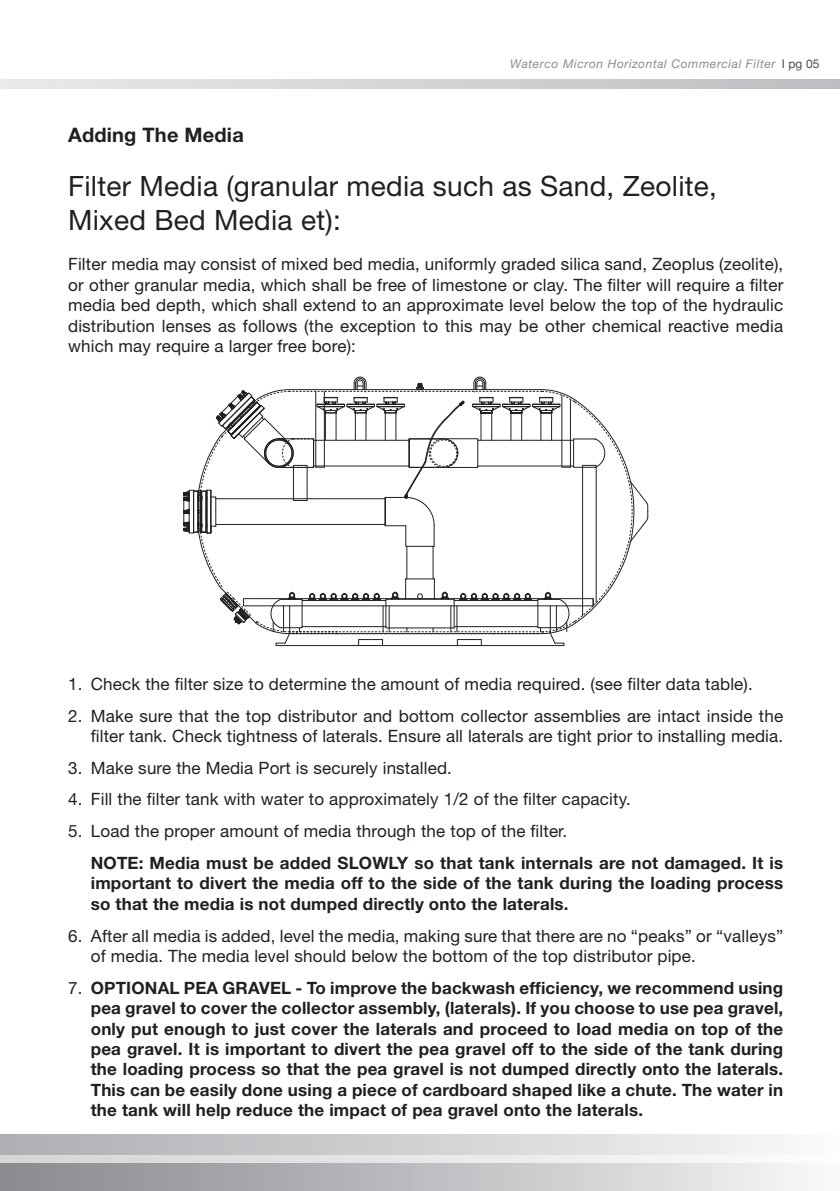
<style>
.page{position:relative;width:840px;height:1191px;background:#fff}
.page>*{position:absolute;margin:0;border:0;box-sizing:border-box;transform-origin:0 0}
.t1{font:28px/33.6px "Helvetica Neue LT Std";letter-spacing:.01em;color:#231f20}
.t2{font:700 20px "Helvetica Neue LT Std";letter-spacing:.01em;color:#231f20}
.t3{font:17px/20.4px "Helvetica Neue LT Std";letter-spacing:.01em;color:#231f20;text-align:justify}
.t4{font:700 17px/20.4px "Helvetica Neue LT Std";letter-spacing:.01em;color:#231f20;text-align:justify}
.t5{font:italic 12px "Helvetica Neue LT Std";letter-spacing:.05em;color:#8a8c8f}
.s1{font-style:normal;color:#4b4c4d}
.s2{font-family:"Helvetica Neue";font-style:normal;color:#4b4c4d}
.s3{font-weight:400}
</style>
<div class="page">
<div style="left:0;top:1162px;width:839px;height:29px;background:linear-gradient(to right,#86878b,#f6f6f7)"></div>
<svg style="left:0;top:1154px;width:772px;height:8px"></svg>
<div style="left:0;top:1134px;width:839px;height:20px;background:linear-gradient(to right,#acadb1,#f9f9fa)"></div>
<svg style="left:0;top:79px;width:839px;height:10px;background:#d3d4d6"></svg>
<svg style="left:183px;top:376px;width:465px;height:270px"></svg>
<p class="t5" style="left:510px;top:56px;width:311px">Waterco Micron Horizontal Commercial Filter <span class="s1">I</span> <span class="s2">pg 05</span></p>
<p class="t2" style="left:68px;top:122px;width:177px">Adding The Media</p>
<h1 class="t1" style="left:68px;top:169px;width:650px">Filter Media (granular media such as Sand, Zeolite,<br>Mixed Bed Media et):</h1>
<p class="t3" style="left:68px;top:254px;width:716px">Filter media may consist of mixed bed media, uniformly graded silica sand, Zeoplus (zeolite), or other granular media, which shall be free of limestone or clay. The filter will require a filter media bed depth, which shall extend to an approximate level below the top of the hydraulic distribution lenses as follows (the exception to this may be other chemical reactive media which may require a larger free bore):</p>
<p class="t3" style="left:68px;top:673px;width:686px">1. Check the filter size to determine the amount of media required. (see filter data table).</p>
<p class="t3" style="left:68px;top:705px;width:716px;text-align:right">2. Make sure that the top distributor and bottom collector assemblies are intact inside the filter tank. Check tightness of laterals. Ensure all laterals are tight prior to installing media.</p>
<p class="t3" style="left:68px;top:757px;width:385px">3. Make sure the Media Port is securely installed.</p>
<p class="t3" style="left:68px;top:789px;width:564px">4. Fill the filter tank with water to approximately 1/2 of the filter capacity.</p>
<p class="t3" style="left:68px;top:820px;width:500px">5. Load the proper amount of media through the top of the filter.</p>
<p class="t4" style="left:91px;top:852px;width:693px">NOTE: Media must be added SLOWLY so that tank internals are not damaged. It is important to divert the media off to the side of the tank during the loading process so that the media is not dumped directly onto the laterals.</p>
<p class="t3" style="left:91px;top:925px;width:693px;text-indent:-23px">6. After all media is added, level the media, making sure that there are no “peaks” or “valleys” of media. The media level should below the bottom of the top distributor pipe.</p>
<p class="t4" style="left:91px;top:977px;width:693px;text-indent:-23px"><span class="s3">7.</span> OPTIONAL PEA GRAVEL - To improve the backwash efficiency, we recommend using pea gravel to cover the collector assembly, (laterals). If you choose to use pea gravel, only put enough to just cover the laterals and proceed to load media on top of the pea gravel. It is important to divert the pea gravel off to the side of the tank during the loading process so that the pea gravel is not dumped directly onto the laterals.<br>This can be easily done using a piece of cardboard shaped like a chute. The water in the tank will help reduce the impact of pea gravel onto the laterals.</p>
</div>
